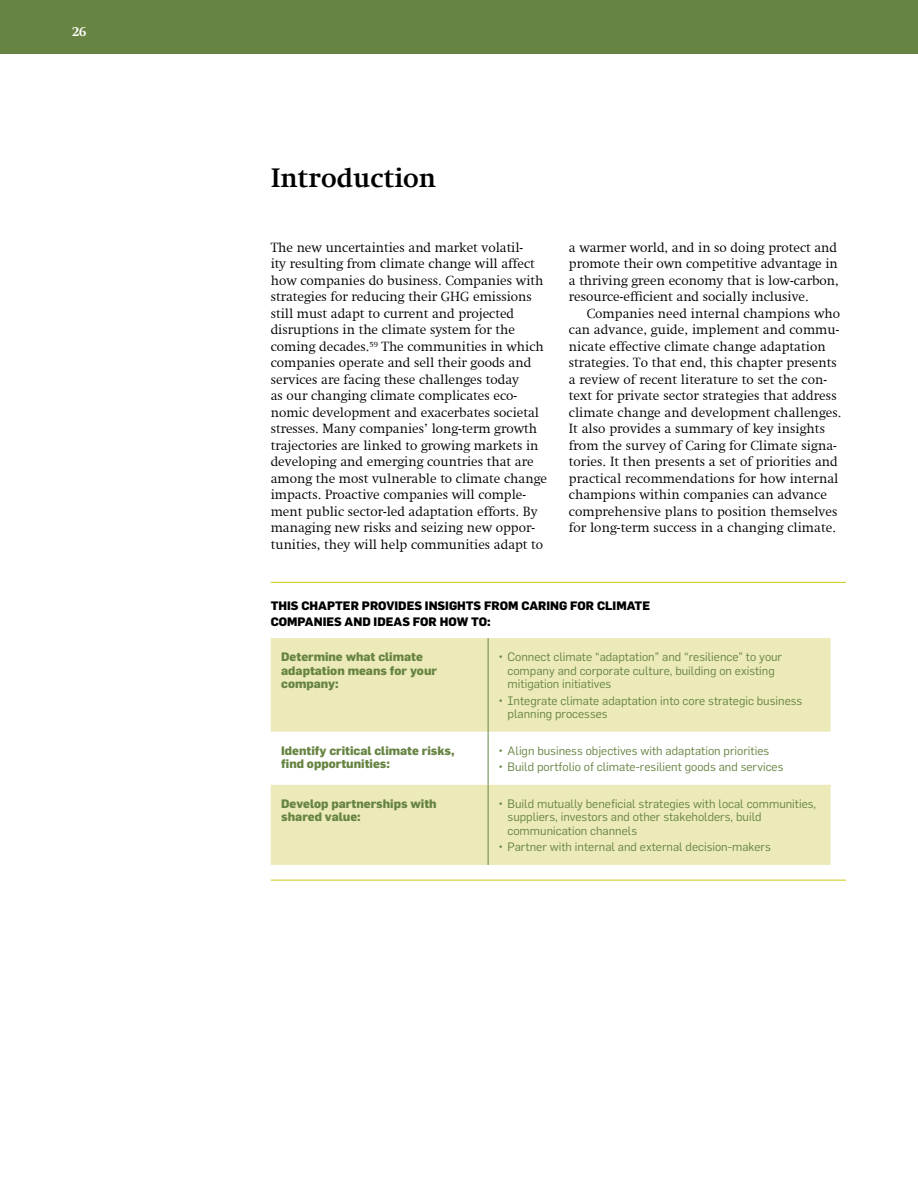
<style>
.page{position:relative;width:918px;height:1188px;background:#fff}
.page>*{position:absolute;margin:0;border:0;box-sizing:border-box;transform-origin:0 0}
.t1{font:700 27px "Swift Com";color:#000}
.t2{font:300 13.5px/16.5px "Swift Com";color:#000}
.t3{font:700 13.5px "Swift Com";color:#fff}
.t4{font:12px/13.5px "Flama";color:#678442}
.t5{font:800 12px/13.5px "Flama";color:#678442}
.t6{font:800 12px/16.5px "Flama";color:#000}
</style>
<div class="page">
<div style="left:0;top:0;width:918px;height:54px;background:#678442"></div>
<svg style="left:271px;top:638px;width:560px;height:227px;fill:#eceab9"></svg>
<hr style="left:488px;top:638px;width:1px;height:94px;background:#678442">
<hr style="left:488px;top:732px;width:1px;height:53px;background:#678442">
<hr style="left:488px;top:785px;width:1px;height:80px;background:#678442">
<hr style="left:271px;top:582px;width:575px;height:1px;background:#cdc90f">
<hr style="left:271px;top:880px;width:575px;height:1px;background:#cdc90f">
<p class="t3" style="left:72px;top:23px;width:16px">26</p>
<h1 class="t1" style="left:271px;top:162px;width:167px">Introduction</h1>
<p class="t2" style="left:271px;top:239px;width:278px">The new uncertainties and market volatil-<br>ity resulting from climate change will affect how companies do business. Companies with strategies for reducing their GHG emissions still must adapt to current and projected disruptions in the climate system for the coming decades.<sup>59</sup> The communities in which companies operate and sell their goods and services are facing these challenges today<br>as our changing climate complicates eco&shy;nomic development and exacerbates societal stresses. Many companies’ long-term growth trajectories are linked to growing markets in developing and emerging countries that are among the most vulnerable to climate change impacts. Proactive companies will comple&shy;ment public sector-led adaptation efforts. By managing new risks and seizing new oppor&shy;tunities, they will help communities adapt to</p>
<p class="t2" style="left:569px;top:239px;width:271px">a warmer world, and in so doing protect and promote their own competitive advantage in a thriving green economy that is low-carbon, resource-efficient and socially inclusive.</p>
<p class="t2" style="left:569px;top:305px;width:274px;text-indent:18px">Companies need internal champions who can advance, guide, implement and commu&shy;nicate effective climate change adaptation strategies. To that end, this chapter presents a review of recent literature to set the con&shy;text for private sector strategies that address climate change and development challenges.<br>It also provides a summary of key insights from the survey of Caring for Climate signa&shy;tories. It then presents a set of priorities and practical recommendations for how internal champions within companies can advance comprehensive plans to position themselves for long-term success in a changing climate.</p>
<p class="t6" style="left:271px;top:597px;width:380px">This chapter provides insights from Caring for Climate companies and ideas for how to:</p>
<p class="t5" style="left:281px;top:650px;width:157px">Determine what climate adaptation means for your company:</p>
<p class="t4" style="left:508px;top:650px;width:276px;text-indent:-9px">• Connect climate “adaptation” and “resilience” to your company and corporate culture, building on existing mitigation initiatives</p>
<p class="t4" style="left:508px;top:694px;width:296px;text-indent:-9px">• Integrate climate adaptation into core strategic business planning processes</p>
<p class="t5" style="left:281px;top:743px;width:175px">Identify critical climate risks, find opportunities:</p>
<p class="t4" style="left:499px;top:744px;width:272px">• Align business objectives with adaptation priorities</p>
<p class="t4" style="left:499px;top:760px;width:286px">• Build portfolio of climate-resilient goods and services</p>
<p class="t5" style="left:281px;top:796px;width:157px">Develop partnerships with shared value:</p>
<p class="t4" style="left:508px;top:797px;width:310px;text-indent:-9px">• Build mutually beneficial strategies with local communities, suppliers, investors and other stakeholders, build communication channels</p>
<p class="t4" style="left:499px;top:840px;width:274px">• Partner with internal and external decision-makers</p>
</div>
